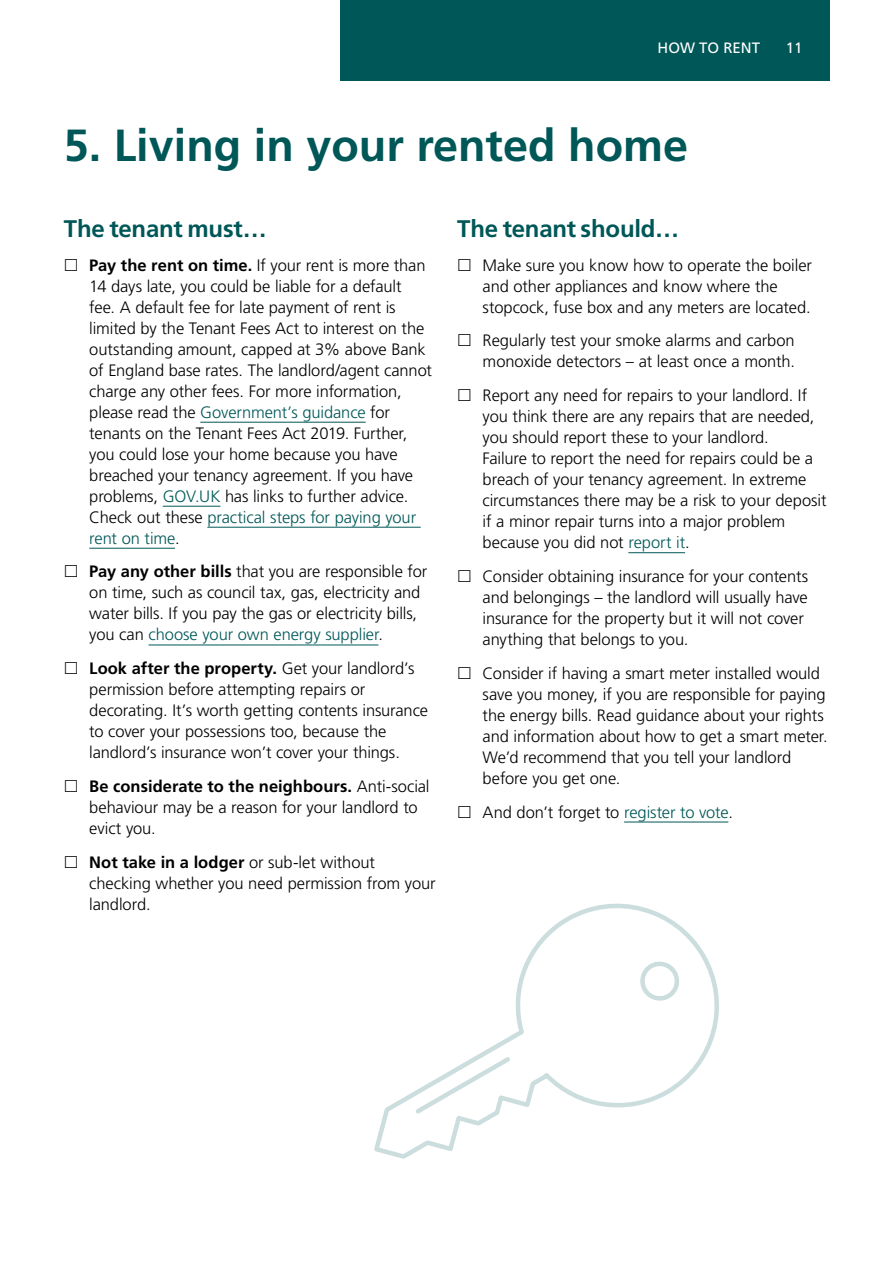
<style>
.page{position:relative;width:893px;height:1263px;background:#fff}
.page>*{position:absolute;margin:0;border:0;box-sizing:border-box;transform-origin:0 0}
.t1{font:700 45px "Frutiger LT Std";color:#005757}
.t2{font:700 24px "Frutiger LT Std";letter-spacing:-.01em;color:#005757}
.t3{font:300 16.5px/21px "Frutiger LT Std";letter-spacing:-.005em;color:#000}
.t4{font:15px "Frutiger LT Std";color:#fff}
.s1{font-weight:700}
.s2{color:#005757}
</style>
<div class="page">
<div style="left:340px;top:0;width:489px;height:81px;background:#005757"></div>
<hr style="left:200px;top:422px;width:166px;height:1px;background:#005757">
<hr style="left:163px;top:506px;width:57px;height:1px;background:#005757">
<hr style="left:207px;top:527px;width:214px;height:1px;background:#005757">
<hr style="left:89px;top:548px;width:86px;height:1px;background:#005757">
<hr style="left:149px;top:645px;width:229px;height:1px;background:#005757">
<hr style="left:628px;top:552px;width:57px;height:1px;background:#005757">
<hr style="left:624px;top:822px;width:104px;height:1px;background:#005757">
<svg style="left:374px;top:903px;width:345px;height:256px"></svg>
<p class="t4" style="left:658px;top:39px;width:104px">HOW TO RENT</p>
<p class="t4" style="left:786px;top:39px;width:18px">11</p>
<h1 class="t1" style="left:64px;top:119px;width:626px">5. Living in your rented home</h1>
<h2 class="t2" style="left:64px;top:214px;width:205px">The tenant must…</h2>
<p class="t3" style="left:89px;top:255px;width:344px"><span class="s1">Pay the rent on time.</span> If your rent is more than 14 days late, you could be liable for a default<br>fee. A default fee for late payment of rent is limited by the Tenant Fees Act to interest on the outstanding amount, capped at 3% above Bank of England base rates. The landlord/agent cannot charge any other fees. For more information, please read the <span class="s2">Government’s guidance</span> for tenants on the Tenant Fees Act 2019. Further, you could lose your home because you have breached your tenancy agreement. If you have problems, <span class="s2">GOV.UK</span> has links to further advice.<br>Check out these <span class="s2">practical steps for paying your rent on time</span>.</p>
<p class="t3" style="left:89px;top:561px;width:339px"><span class="s1">Pay any other bills</span> that you are responsible for on time, such as council tax, gas, electricity and water bills. If you pay the gas or electricity bills, you can <span class="s2">choose your own energy supplier</span>.</p>
<p class="t3" style="left:89px;top:658px;width:340px"><span class="s1">Look after the property.</span> Get your landlord’s permission before attempting repairs or decorating. It’s worth getting contents insurance to cover your possessions too, because the landlord’s insurance won’t cover your things.</p>
<p class="t3" style="left:89px;top:776px;width:342px"><span class="s1">Be considerate to the neighbours.</span> Anti-social behaviour may be a reason for your landlord to evict you.</p>
<p class="t3" style="left:89px;top:852px;width:348px"><span class="s1">Not take in a lodger</span> or sub-let without checking whether you need permission from your landlord.</p>
<h2 class="t2" style="left:457px;top:214px;width:224px">The tenant should…</h2>
<p class="t3" style="left:483px;top:255px;width:331px">Make sure you know how to operate the boiler and other appliances and know where the stopcock, fuse box and any meters are located.</p>
<p class="t3" style="left:483px;top:330px;width:314px">Regularly test your smoke alarms and carbon monoxide detectors – at least once a month.</p>
<p class="t3" style="left:483px;top:385px;width:345px">Report any need for repairs to your landlord. If you think there are any repairs that are needed, you should report these to your landlord.<br>Failure to report the need for repairs could be a breach of your tenancy agreement. In extreme circumstances there may be a risk to your deposit if a minor repair turns into a major problem because you did not <span class="s2">report it</span>.</p>
<p class="t3" style="left:483px;top:566px;width:327px">Consider obtaining insurance for your contents and belongings – the landlord will usually have insurance for the property but it will not cover anything that belongs to you.</p>
<p class="t3" style="left:483px;top:663px;width:347px">Consider if having a smart meter installed would save you money, if you are responsible for paying the energy bills. Read guidance about your rights and information about how to get a smart meter.<br>We’d recommend that you tell your landlord before you get one.</p>
<p class="t3" style="left:483px;top:801px;width:252px">And don’t forget to <span class="s2">register to vote</span>.</p>
</div>
